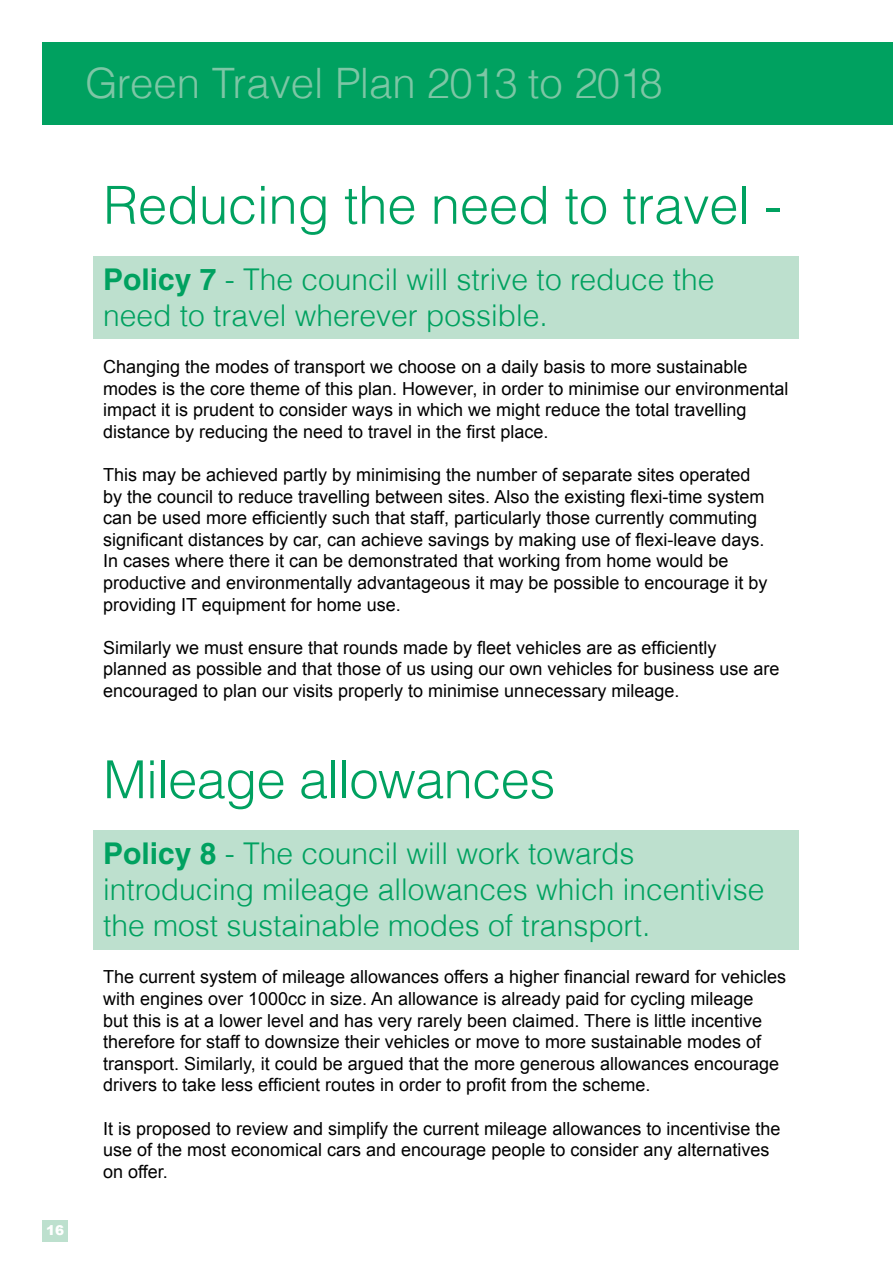
<style>
.page{position:relative;width:893px;height:1263px;background:#fff}
.page>*{position:absolute;margin:0;border:0;box-sizing:border-box;transform-origin:0 0}
.t1{font:300 52.5px "Helvetica";letter-spacing:-.005em;color:#00a160}
.t2{font:300 42px "Helvetica";letter-spacing:-.02em;color:#7dc6a5}
.t3{font:300 30px/36px "Helvetica";color:#00a160}
.t4{font:18px/21.6px "Arial";color:#000}
.t5{font:900 13.5px "Arial";color:#fff}
.s1{font-weight:700}
</style>
<div class="page">
<div style="left:43px;top:1220px;width:25px;height:22px;background:#bde0ce"></div>
<div style="left:94px;top:256px;width:705px;height:83px;background:#bde0ce"></div>
<div style="left:94px;top:830px;width:705px;height:119px;background:#bde0ce"></div>
<div style="left:43px;top:43px;width:850px;height:82px;background:#00a160"></div>
<h2 class="t2" style="left:85px;top:57px;width:579px">Green Travel Plan 2013 to 2018</h2>
<p class="t5" style="left:46px;top:1220px;width:20px">16</p>
<h1 class="t1" style="left:103px;top:172px;width:680px">Reducing the need to travel -</h1>
<h3 class="t3" style="left:103px;top:261px;width:613px"><span class="s1">Policy 7</span> - The council will strive to reduce the need to travel wherever possible.</h3>
<p class="t4" style="left:103px;top:356px;width:687px">Changing the modes of transport we choose on a daily basis to more sustainable modes is the core theme of this plan. However, in order to minimise our environmental impact it is prudent to consider ways in which we might reduce the total travelling distance by reducing the need to travel in the first place.</p>
<p class="t4" style="left:103px;top:464px;width:666px">This may be achieved partly by minimising the number of separate sites operated by the council to reduce travelling between sites. Also the existing flexi-time system can be used more efficiently such that staff, particularly those currently commuting significant distances by car, can achieve savings by making use of flexi-leave days.<br>In cases where there it can be demonstrated that working from home would be productive and environmentally advantageous it may be possible to encourage it by providing IT equipment for home use.</p>
<p class="t4" style="left:103px;top:637px;width:678px">Similarly we must ensure that rounds made by fleet vehicles are as efficiently planned as possible and that those of us using our own vehicles for business use are encouraged to plan our visits properly to minimise unnecessary mileage.</p>
<h1 class="t1" style="left:103px;top:747px;width:454px">Mileage allowances</h1>
<h3 class="t3" style="left:103px;top:835px;width:663px"><span class="s1">Policy 8</span> - The council will work towards introducing mileage allowances which incentivise the most sustainable modes of transport.</h3>
<p class="t4" style="left:103px;top:966px;width:684px">The current system of mileage allowances offers a higher financial reward for vehicles with engines over 1000cc in size. An allowance is already paid for cycling mileage<br>but this is at a lower level and has very rarely been claimed. There is little incentive therefore for staff to downsize their vehicles or move to more sustainable modes of transport. Similarly, it could be argued that the more generous allowances encourage drivers to take less efficient routes in order to profit from the scheme.</p>
<p class="t4" style="left:103px;top:1118px;width:679px">It is proposed to review and simplify the current mileage allowances to incentivise the use of the most economical cars and encourage people to consider any alternatives on offer.</p>
</div>
